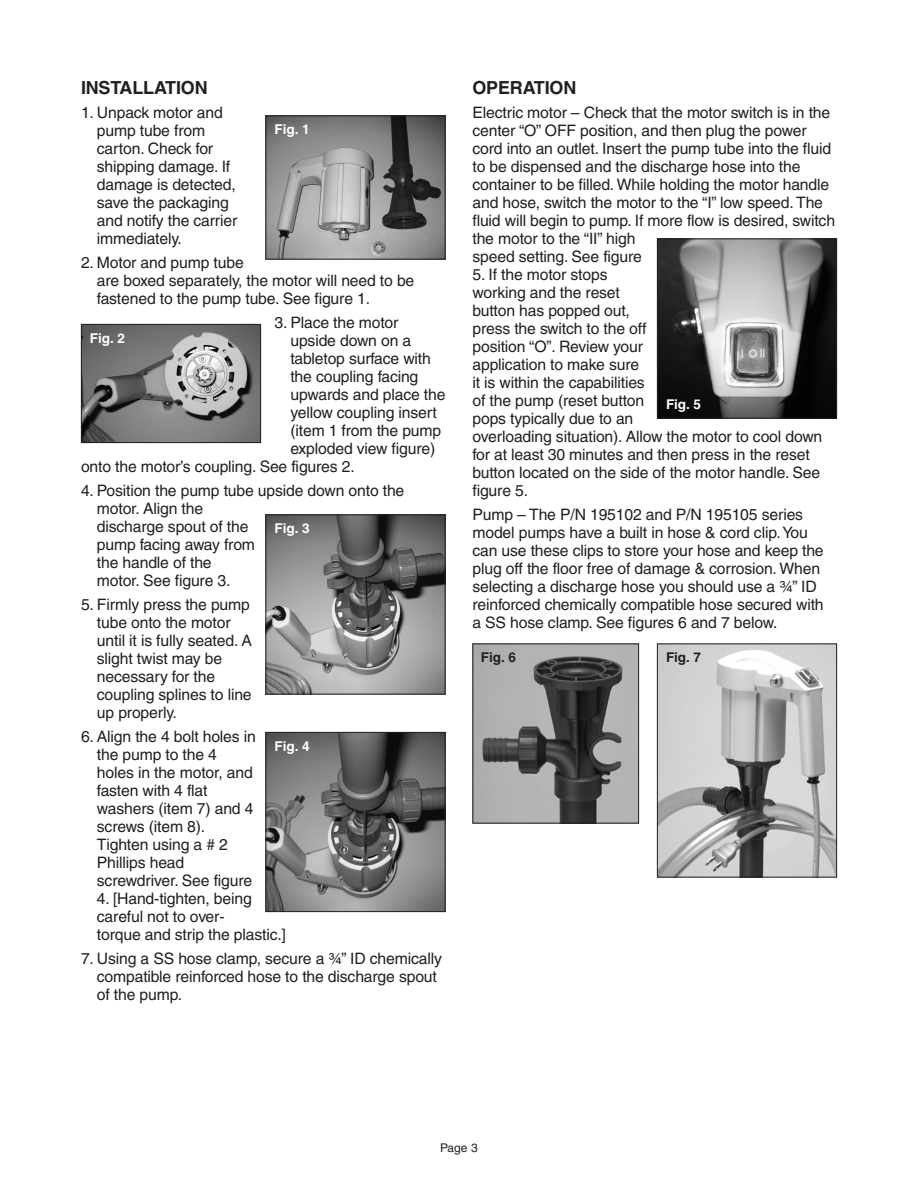
<style>
.page{position:relative;width:918px;height:1188px;background:#fff}
.page>*{position:absolute;margin:0;border:0;box-sizing:border-box;transform-origin:0 0}
.t1{font:700 18px "Helvetica";letter-spacing:-.01em;color:#231f20}
.t2{font:15.75px/18px "Helvetica";letter-spacing:-.01em;color:#231f20}
.t3{font:700 13.5px "Helvetica";color:#fff}
.t4{font:700 13.5px "Helvetica";color:#231f20}
.t5{font:12px "Helvetica";color:#231f20}
</style>
<div class="page">
<img style="left:268px;top:118px;width:176px;height:140px">
<div style="left:266px;top:116px;width:180px;height:144px;border:1px solid #231f20"></div>
<img style="left:83px;top:326px;width:176px;height:115px">
<div style="left:81px;top:324px;width:180px;height:119px;border:1px solid #231f20"></div>
<img style="left:268px;top:516px;width:176px;height:176px">
<div style="left:266px;top:514px;width:180px;height:180px;border:1px solid #231f20"></div>
<img style="left:268px;top:734px;width:176px;height:176px">
<div style="left:266px;top:732px;width:180px;height:180px;border:1px solid #231f20"></div>
<img style="left:659px;top:240px;width:176px;height:176px">
<div style="left:657px;top:238px;width:180px;height:180px;border:1px solid #231f20"></div>
<img style="left:474px;top:646px;width:163px;height:176px">
<div style="left:472px;top:644px;width:167px;height:180px;border:1px solid #231f20"></div>
<img style="left:659px;top:646px;width:176px;height:230px">
<div style="left:657px;top:644px;width:180px;height:234px;border:1px solid #231f20"></div>
<p class="t1" style="left:81px;top:81px;width:128px">INSTALLATION</p>
<p class="t2" style="left:97px;top:105px;width:142px;text-indent:-16px">1. Unpack motor and pump tube from carton. Check for shipping damage. If damage is detected, save the packaging and notify the carrier immediately.</p>
<p class="t2" style="left:97px;top:255px;width:319px;text-indent:-16px">2. Motor and pump tube<br>are boxed separately, the motor will need to be fastened to the pump tube. See figure 1.</p>
<p class="t2" style="left:274px;top:315px;width:126px">3. Place the motor</p>
<p class="t2" style="left:290px;top:333px;width:122px">upside down on a</p>
<p class="t2" style="left:290px;top:351px;width:142px">tabletop surface with</p>
<p class="t2" style="left:290px;top:369px;width:129px">the coupling facing</p>
<p class="t2" style="left:290px;top:387px;width:157px">upwards and place the</p>
<p class="t2" style="left:290px;top:405px;width:148px">yellow coupling insert</p>
<p class="t2" style="left:290px;top:423px;width:152px">(item 1 from the pump</p>
<p class="t2" style="left:290px;top:441px;width:146px">exploded view figure)</p>
<p class="t2" style="left:81px;top:459px;width:275px">onto the motor’s coupling. See figures 2.</p>
<p class="t2" style="left:97px;top:483px;width:309px;text-indent:-16px">4. Position the pump tube upside down onto the motor. Align the<br>discharge spout of the<br>pump facing away from<br>the handle of the<br>motor. See figure 3.</p>
<p class="t2" style="left:97px;top:597px;width:157px;text-indent:-16px">5. Firmly press the pump tube onto the motor until it is fully seated. A slight twist may be necessary for the coupling splines to line up properly.</p>
<p class="t2" style="left:97px;top:729px;width:161px;text-indent:-16px">6. Align the 4 bolt holes in the pump to the 4 holes in the motor, and fasten with 4 flat washers (item 7) and 4 screws (item 8).<br>Tighten using a # 2<br>Phillips head screwdriver. See figure</p>
<p class="t2" style="left:97px;top:891px;width:191px">4. [Hand-tighten, being careful not to over-<br>torque and strip the plastic.]</p>
<p class="t2" style="left:97px;top:951px;width:346px;text-indent:-16px">7. Using a SS hose clamp, secure a ¾” ID chemically compatible reinforced hose to the discharge spout of the pump.</p>
<p class="t3" style="left:274px;top:124px;width:37px">Fig. 1</p>
<p class="t3" style="left:90px;top:333px;width:37px">Fig. 2</p>
<p class="t3" style="left:274px;top:523px;width:37px">Fig. 3</p>
<p class="t3" style="left:274px;top:741px;width:37px">Fig. 4</p>
<p class="t1" style="left:472px;top:81px;width:105px">OPERATION</p>
<p class="t2" style="left:472px;top:105px;width:364px">Electric motor – Check that the motor switch is in the center “O” OFF position, and then plug the power cord into an outlet. Insert the pump tube into the fluid to be dispensed and the discharge hose into the container to be filled. While holding the motor handle and hose, switch the motor to the “I” low speed. The fluid will begin to pump. If more flow is desired, switch the motor to the “II” high<br>speed setting. See figure</p>
<p class="t2" style="left:472px;top:267px;width:351px">5. If the motor stops<br>working and the reset<br>button has popped out,<br>press the switch to the off<br>position “O”. Review your<br>application to make sure<br>it is within the capabilities<br>of the pump (reset button<br>pops typically due to an<br>overloading situation). Allow the motor to cool down for at least 30 minutes and then press in the reset button located on the side of the motor handle. See figure 5.</p>
<p class="t2" style="left:472px;top:507px;width:353px">Pump – The P/N 195102 and P/N 195105 series model pumps have a built in hose &amp; cord clip. You can use these clips to store your hose and keep the plug off the floor free of damage &amp; corrosion. When selecting a discharge hose you should use a ¾” ID reinforced chemically compatible hose secured with a SS hose clamp. See figures 6 and 7 below.</p>
<p class="t3" style="left:666px;top:399px;width:37px">Fig. 5</p>
<p class="t4" style="left:481px;top:652px;width:37px">Fig. 6</p>
<p class="t4" style="left:666px;top:652px;width:37px">Fig. 7</p>
<p class="t5" style="left:440px;top:1143px;width:39px">Page 3</p>
</div>
